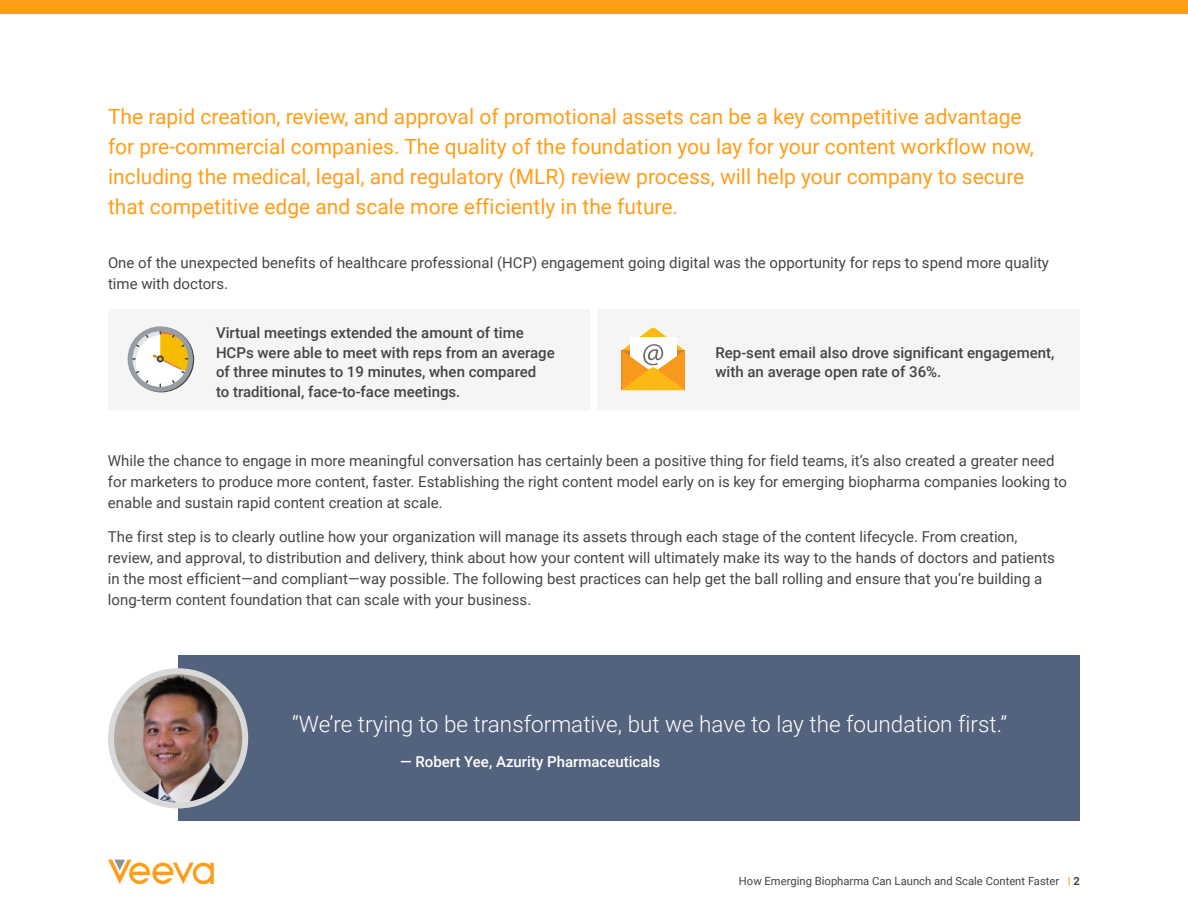
<style>
.page{position:relative;width:1188px;height:918px;background:#fff}
.page>*{position:absolute;margin:0;border:0;box-sizing:border-box;transform-origin:0 0}
.t1{font:300 22.5px "Roboto";color:#fff}
.t2{font:21px/30px "Roboto";color:#ff9e1a}
.t3{font:15px/21px "Roboto";color:#444545}
.t4{font:500 15px/19.5px "Roboto";color:#444545}
.t5{font:500 15px "Roboto";color:#fff}
.t6{font:14.85px/19.8px "Roboto";color:#444545;text-align:center}
.t7{font:11.25px "Roboto";color:#444545}
.s1{color:#ff9e1a}
.s2{font-weight:700}
</style>
<div class="page">
<svg style="left:108px;top:860px;width:106px;height:24px"></svg>
<div style="left:0;top:0;width:1188px;height:14px;background:#ff9e1a"></div>
<svg style="left:128px;top:326px;width:66px;height:66px"></svg>
<svg style="left:622px;top:328px;width:63px;height:62px"></svg>
<div style="left:178px;top:656px;width:902px;height:165px;background:#53627d"></div>
<img style="left:111px;top:671px;width:134px;height:134px;border-radius:67px">
<div style="left:108px;top:668px;width:140px;height:140px;border:6px solid #d9d9d9;border-radius:50%"></div>
<p class="t2" style="left:108px;top:100px;width:927px">The rapid creation, review, and approval of promotional assets can be a key competitive advantage for pre-commercial companies. The quality of the foundation you lay for your content workflow now, including the medical, legal, and regulatory (MLR) review process, will help your company to secure that competitive edge and scale more efficiently in the future.</p>
<p class="t3" style="left:108px;top:252px;width:943px">One of the unexpected benefits of healthcare professional (HCP) engagement going digital was the opportunity for reps to spend more quality time with doctors.</p>
<p class="t4" style="left:216px;top:323px;width:340px">Virtual meetings extended the amount of time HCPs were able to meet with reps from an average of three minutes to 19 minutes, when compared<br>to traditional, face-to-face meetings.</p>
<p class="t4" style="left:716px;top:342px;width:340px">Rep-sent email also drove significant engagement, with an average open rate of 36%.</p>
<p class="t6" style="left:76px;top:447px;width:171px">Virtual sales call duration averaged 19 minutes</p>
<p class="t3" style="left:108px;top:449px;width:961px">While the chance to engage in more meaningful conversation has certainly been a positive thing for field teams, it’s also created a greater need for marketers to produce more content, faster. Establishing the right content model early on is key for emerging biopharma companies looking to enable and sustain rapid content creation at scale.</p>
<p class="t3" style="left:108px;top:526px;width:949px">The first step is to clearly outline how your organization will manage its assets through each stage of the content lifecycle. From creation, review, and approval, to distribution and delivery, think about how your content will ultimately make its way to the hands of doctors and patients in the most efficient—and compliant—way possible. The following best practices can help get the ball rolling and ensure that you’re building a long-term content foundation that can scale with your business.</p>
<h1 class="t1" style="left:292px;top:708px;width:716px">“We’re trying to be transformative, but we have to lay the foundation first.”</h1>
<p class="t5" style="left:400px;top:751px;width:262px">— Robert Yee, Azurity Pharmaceuticals</p>
<p class="t7" style="left:739px;top:873px;width:343px">How Emerging Biopharma Can Launch and Scale Content Faster <span class="s1">I</span> <span class="s2">2</span></p>
</div>
